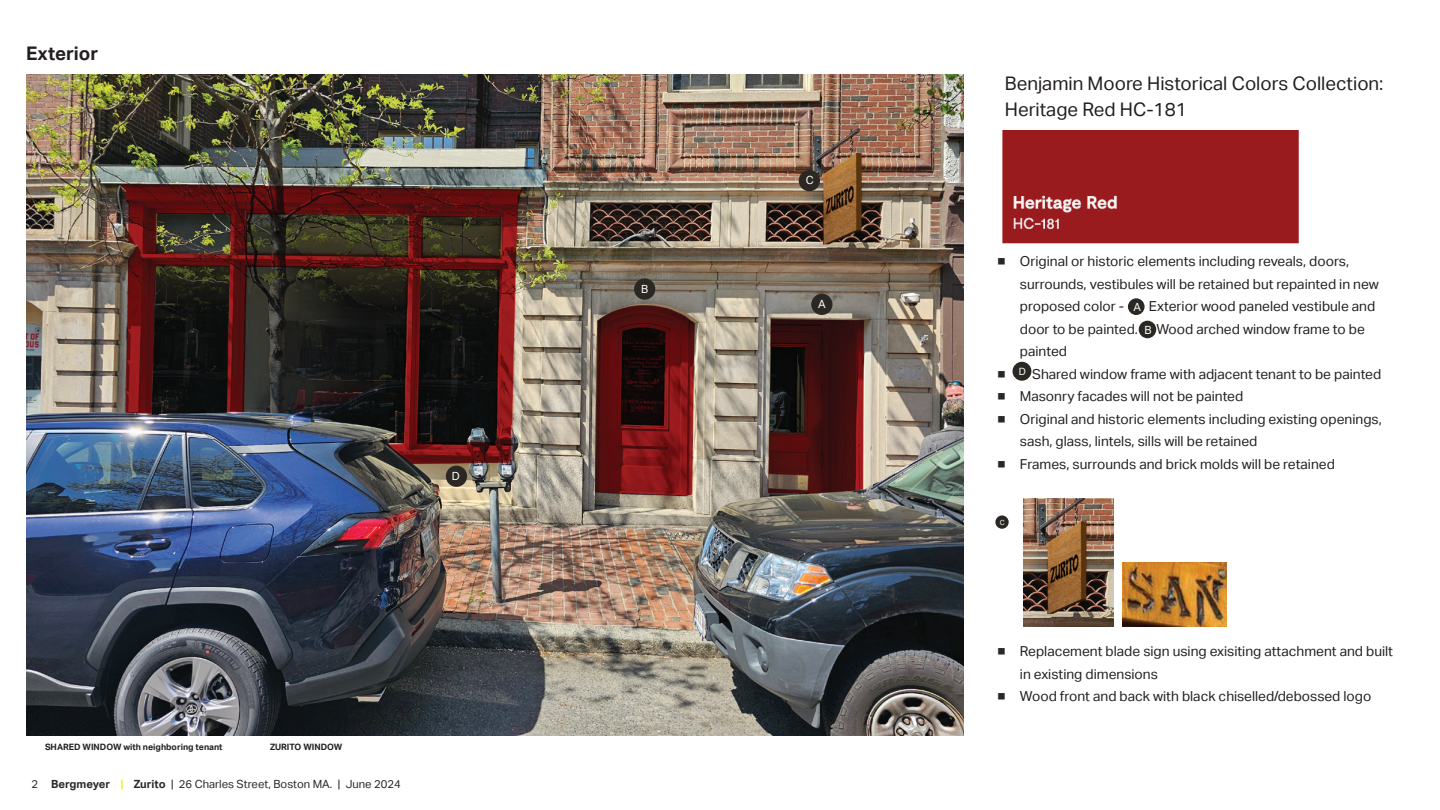
<style>
.page{position:relative;width:1440px;height:810px;background:#fff}
.page>*{position:absolute;margin:0;border:0;box-sizing:border-box;transform-origin:0 0}
.t1{font:18.75px/26.2px "Aktiv Grotesk";color:#231f20}
.t2{font:700 18.75px "Aktiv Grotesk";color:#231f20}
.t3{font:13.75px/22.5px "Aktiv Grotesk";color:#231f20}
.t4{font:11.25px "Aktiv Grotesk";color:#2b2824}
.t5{font:11.25px "Aktiv Grotesk";color:#fff}
.t6{font:10px "Aktiv Grotesk";color:#fff}
.t7{font:700 8.75px "Aktiv Grotesk";color:#231f20}
.t8{font:7px "Aktiv Grotesk";color:#fff}
.s1{font-weight:700}
.s2{font-weight:700;color:#f4ec21}
.s3{font-family:"Aktiv Grotesk Ex"}
.s4{color:#2b2824}
</style>
<div class="page">
<img style="left:26px;top:74px;width:938px;height:662px">
<img style="left:1024px;top:498px;width:90px;height:129px">
<div style="left:1002px;top:130px;width:297px;height:114px;background:#991b1e"></div>
<div style="left:811px;top:294px;width:21px;height:21px;background:#2b2824;border-radius:50%"></div>
<div style="left:634px;top:278px;width:21px;height:22px;background:#2b2824;border-radius:50%"></div>
<div style="left:446px;top:466px;width:21px;height:21px;background:#2b2824;border-radius:50%"></div>
<div style="left:799px;top:170px;width:21px;height:21px;background:#2b2824;border-radius:50%"></div>
<div style="left:995px;top:515px;width:14px;height:14px;background:#2b2824;border-radius:50%"></div>
<div style="left:1128px;top:298px;width:17px;height:17px;background:#2b2824;border-radius:50%"></div>
<div style="left:1139px;top:321px;width:17px;height:17px;background:#2b2824;border-radius:50%"></div>
<div style="left:1012px;top:362px;width:19px;height:19px;background:#2b2824;border-radius:50%"></div>
<img style="left:1122px;top:562px;width:104px;height:64px">
<h1 class="t2" style="left:26px;top:43px;width:74px">Exterior</h1>
<p class="t5" style="left:452px;top:470px;width:10px">D</p>
<p class="t7" style="left:45px;top:742px;width:179px">SHARED WINDOW with neighboring tenant</p>
<p class="t7" style="left:270px;top:742px;width:74px">ZURITO WINDOW</p>
<p class="t4" style="left:31px;top:777px;width:371px">2 <span class="s1">Bergmeyer</span> <span class="s2">|</span> <span class="s1">Zurito</span> <span class="s3">|</span> 26 Charles Street, Boston MA. <span class="s3">|</span> June 2024</p>
<p class="t5" style="left:641px;top:282px;width:9px">B</p>
<p class="t5" style="left:806px;top:173px;width:9px">C</p>
<p class="t5" style="left:818px;top:297px;width:9px">A</p>
<h1 class="t1" style="left:1005px;top:70px;width:380px">Benjamin Moore Historical Colors Collection:<br>Heritage Red HC-181</h1>
<p class="t3" style="left:1020px;top:250px;width:360px;text-indent:-22px"><span class="s4">■</span> Original or historic elements including reveals, doors, surrounds, vestibules will be retained but repainted in new proposed color -</p>
<p class="t3" style="left:1149px;top:295px;width:228px">Exterior wood paneled vestibule and</p>
<p class="t5" style="left:1133px;top:301px;width:9px">A</p>
<p class="t3" style="left:1020px;top:318px;width:120px">door to be painted.</p>
<p class="t3" style="left:1156px;top:318px;width:210px">Wood arched window frame to be</p>
<p class="t3" style="left:1020px;top:340px;width:49px">painted</p>
<p class="t3" style="left:997px;top:363px;width:385px"><span class="s4">■</span> Shared window frame with adjacent tenant to be painted</p>
<p class="t3" style="left:997px;top:385px;width:247px"><span class="s4">■</span> Masonry facades will not be painted</p>
<p class="t3" style="left:1020px;top:408px;width:363px;text-indent:-22px"><span class="s4">■</span> Original and historic elements including existing openings, sash, glass, lintels, sills will be retained</p>
<p class="t3" style="left:997px;top:453px;width:339px"><span class="s4">■</span> Frames, surrounds and brick molds will be retained</p>
<p class="t5" style="left:1145px;top:323px;width:9px">B</p>
<p class="t6" style="left:1019px;top:366px;width:9px">D</p>
<p class="t8" style="left:1000px;top:518px;width:6px">C</p>
<p class="t3" style="left:1020px;top:640px;width:375px;text-indent:-22px"><span class="s4">■</span> Replacement blade sign using exisiting attachment and built in existing dimensions</p>
<p class="t3" style="left:997px;top:685px;width:375px"><span class="s4">■</span> Wood front and back with black chiselled/debossed logo</p>
</div>
